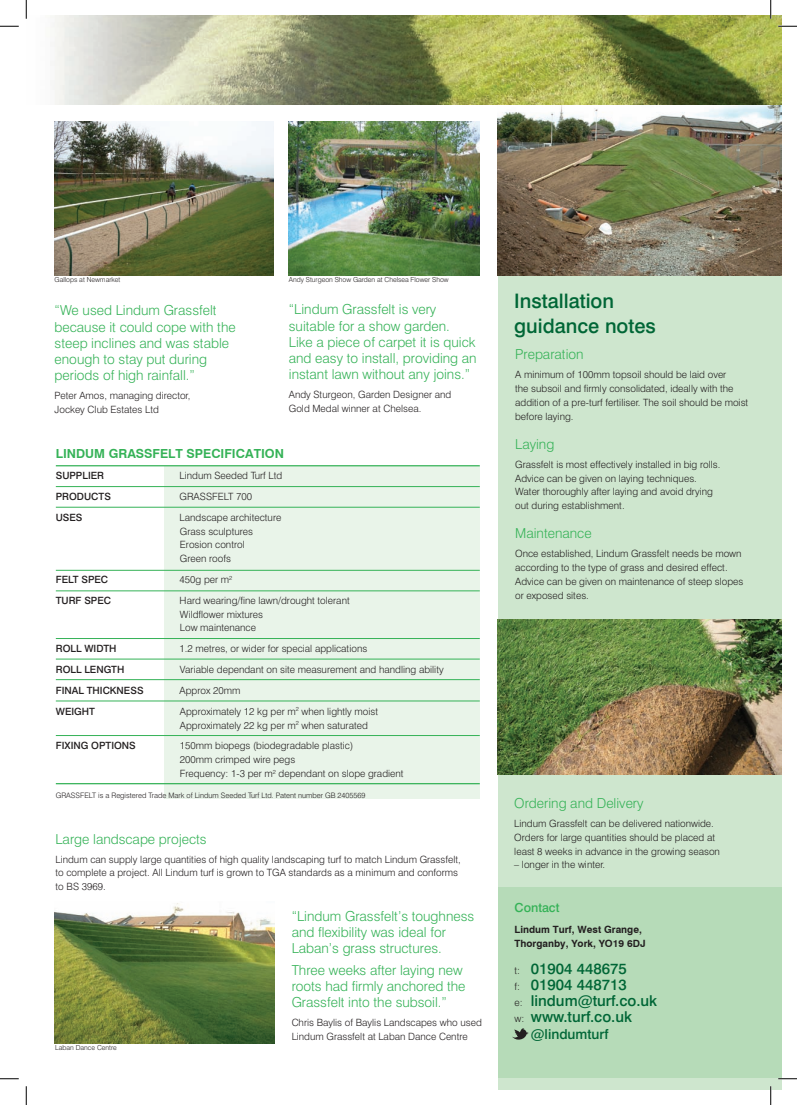
<style>
.page{position:relative;width:797px;height:1105px;background:#fff}
.page>*{position:absolute;margin:0;border:0;box-sizing:border-box;transform-origin:0 0}
.t1{font:500 20px/25px "Swiss 721 BT";color:#006636}
.t2{font:500 15px/16.2px "Swiss 721 BT";color:#006636}
.t3{font:300 13.75px/16.2px "Swiss 721 BT";color:#35b257}
.t4{font:500 13.75px "Swiss 721 BT";color:#006636}
.t5{font:700 12.5px "Swiss 721 BT";color:#35b257}
.t6{font:500 12.5px "Swiss 721 BT";color:#35b257}
.t7{font:300 10px/13.8px "Swiss 721 BT";color:#231f20}
.t8{font:500 10px "Swiss 721 BT";color:#231f20}
.t9{font:700 10px/13.8px "Swiss 721 BT";color:#231f20}
.t10{font:300 7.5px "Swiss 721 BT";color:#231f20}
.t11{font:300 6.88px "Swiss 721 BT";color:#231f20}
.s1{font-weight:300;font-size:10px;color:#231f20}
</style>
<div class="page">
<div style="left:498px;top:83px;width:283px;height:1006px;background:#cee6ce"></div>
<img style="left:498px;top:104px;width:283px;height:171px">
<img style="left:497px;top:620px;width:284px;height:155px">
<div style="left:165px;top:466px;width:315px;height:332px;background:#e9f4e9"></div>
<hr style="left:56px;top:465px;width:424px;height:1px;background:#35b257">
<hr style="left:56px;top:783px;width:424px;height:1px;background:#35b257">
<hr style="left:56px;top:701px;width:424px;height:1px;background:#35b257">
<hr style="left:56px;top:735px;width:424px;height:1px;background:#35b257">
<hr style="left:56px;top:638px;width:424px;height:1px;background:#35b257">
<hr style="left:56px;top:570px;width:424px;height:1px;background:#35b257">
<hr style="left:56px;top:507px;width:424px;height:1px;background:#35b257">
<hr style="left:56px;top:659px;width:424px;height:1px;background:#35b257">
<hr style="left:56px;top:590px;width:424px;height:1px;background:#35b257">
<hr style="left:56px;top:679px;width:424px;height:1px;background:#35b257">
<hr style="left:56px;top:486px;width:424px;height:1px;background:#35b257">
<img style="left:289px;top:121px;width:190px;height:154px">
<img style="left:55px;top:121px;width:219px;height:154px">
<div style="left:498px;top:887px;width:283px;height:191px;background:#b6dbb8"></div>
<img style="left:53px;top:16px;width:728px;height:88px">
<img style="left:55px;top:903px;width:219px;height:140px">
<svg style="left:512px;top:1028px;width:16px;height:12px"></svg>
<svg style="left:0;top:25px;width:19px;height:2px"></svg>
<svg style="left:778px;top:25px;width:19px;height:2px"></svg>
<svg style="left:0;top:1078px;width:19px;height:1px"></svg>
<svg style="left:778px;top:1078px;width:19px;height:1px"></svg>
<svg style="left:25px;top:0;width:2px;height:19px"></svg>
<svg style="left:25px;top:1086px;width:2px;height:19px"></svg>
<svg style="left:770px;top:0;width:1px;height:19px"></svg>
<svg style="left:770px;top:1086px;width:1px;height:19px"></svg>
<p class="t11" style="left:55px;top:276px;width:67px">Gallops at Newmarket</p>
<h3 class="t3" style="left:55px;top:302px;width:183px">“We used Lindum Grassfelt because it could cope with the steep inclines and was stable enough to stay put during periods of high rainfall.”</h3>
<p class="t7" style="left:55px;top:389px;width:137px">Peter Amos, managing director,<br>Jockey Club Estates Ltd</p>
<p class="t11" style="left:289px;top:276px;width:161px">Andy Sturgeon Show Garden at Chelsea Flower Show</p>
<h3 class="t3" style="left:289px;top:301px;width:189px">“Lindum Grassfelt is very suitable for a show garden.<br>Like a piece of carpet it is quick and easy to install, providing an instant lawn without any joins.”</h3>
<p class="t7" style="left:289px;top:388px;width:164px">Andy Sturgeon, Garden Designer and<br>Gold Medal winner at Chelsea.</p>
<p class="t5" style="left:56px;top:446px;width:230px">LINDUM GRASSFELT SPECIFICATION</p>
<p class="t8" style="left:56px;top:470px;width:50px">SUPPLIER</p>
<p class="t7" style="left:180px;top:469px;width:104px">Lindum Seeded Turf Ltd</p>
<p class="t8" style="left:56px;top:490px;width:57px">PRODUCTS</p>
<p class="t7" style="left:180px;top:490px;width:74px">GRASSFELT 700</p>
<p class="t8" style="left:56px;top:511px;width:28px">USES</p>
<p class="t7" style="left:180px;top:510px;width:103px">Landscape architecture<br>Grass sculptures<br>Erosion control<br>Green roofs</p>
<p class="t8" style="left:56px;top:573px;width:54px">FELT SPEC</p>
<p class="t7" style="left:180px;top:572px;width:54px">450g per m<sup>2</sup></p>
<p class="t8" style="left:56px;top:594px;width:57px">TURF SPEC</p>
<p class="t7" style="left:180px;top:593px;width:172px">Hard wearing/fine lawn/drought tolerant<br>Wildflower mixtures<br>Low maintenance</p>
<p class="t8" style="left:56px;top:643px;width:62px">ROLL WIDTH</p>
<p class="t7" style="left:180px;top:642px;width:189px">1.2 metres, or wider for special applications</p>
<p class="t8" style="left:56px;top:663px;width:70px">ROLL LENGTH</p>
<p class="t7" style="left:180px;top:662px;width:265px">Variable dependant on site measurement and handling ability</p>
<p class="t8" style="left:56px;top:684px;width:89px">FINAL THICKNESS</p>
<p class="t7" style="left:180px;top:683px;width:62px">Approx 20mm</p>
<p class="t8" style="left:56px;top:705px;width:41px">WEIGHT</p>
<p class="t7" style="left:180px;top:704px;width:200px">Approximately 12 kg per m<sup>2</sup> when lightly moist<br>Approximately 22 kg per m<sup>2</sup> when saturated</p>
<p class="t8" style="left:56px;top:740px;width:81px">FIXING OPTIONS</p>
<p class="t7" style="left:180px;top:739px;width:225px">150mm biopegs (biodegradable plastic)<br>200mm crimped wire pegs<br>Frequency: 1-3 per m<sup>2</sup> dependant on slope gradient</p>
<p class="t10" style="left:56px;top:790px;width:311px">GRASSFELT is a Registered Trade Mark of Lindum Seeded Turf Ltd. Patent number GB 2405569</p>
<h3 class="t3" style="left:55px;top:830px;width:153px">Large landscape projects</h3>
<p class="t7" style="left:55px;top:852px;width:407px">Lindum can supply large quantities of high quality landscaping turf to match Lindum Grassfelt, to complete a project. All Lindum turf is grown to TGA standards as a minimum and conforms to BS 3969.</p>
<p class="t11" style="left:55px;top:1043px;width:63px">Laban Dance Centre</p>
<h3 class="t3" style="left:292px;top:907px;width:184px">“Lindum Grassfelt’s toughness and flexibility was ideal for<br>Laban’s grass structures.</h3>
<h3 class="t3" style="left:292px;top:961px;width:175px">Three weeks after laying new roots had firmly anchored the<br>Grassfelt into the subsoil.”</h3>
<p class="t7" style="left:292px;top:1016px;width:192px">Chris Baylis of Baylis Landscapes who used<br>Lindum Grassfelt at Laban Dance Centre</p>
<h1 class="t1" style="left:514px;top:288px;width:143px">Installation guidance notes</h1>
<h3 class="t3" style="left:515px;top:346px;width:70px">Preparation</h3>
<p class="t7" style="left:515px;top:368px;width:235px">A minimum of 100mm topsoil should be laid over<br>the subsoil and firmly consolidated, ideally with the addition of a pre-turf fertiliser. The soil should be moist before laying.</p>
<h3 class="t3" style="left:515px;top:435px;width:41px">Laying</h3>
<p class="t7" style="left:515px;top:457px;width:207px">Grassfelt is most effectively installed in big rolls.<br>Advice can be given on laying techniques.<br>Water thoroughly after laying and avoid drying out during establishment.</p>
<h3 class="t3" style="left:515px;top:525px;width:78px">Maintenance</h3>
<p class="t7" style="left:515px;top:547px;width:230px">Once established, Lindum Grassfelt needs be mown according to the type of grass and desired effect.<br>Advice can be given on maintenance of steep slopes or exposed sites.</p>
<h3 class="t3" style="left:514px;top:795px;width:131px">Ordering and Delivery</h3>
<p class="t7" style="left:514px;top:817px;width:207px">Lindum Grassfelt can be delivered nationwide.<br>Orders for large quantities should be placed at least 8 weeks in advance in the growing season</p>
<p class="t7" style="left:514px;top:858px;width:92px">– longer in the winter.</p>
<p class="t6" style="left:514px;top:900px;width:46px">Contact</p>
<p class="t9" style="left:514px;top:922px;width:132px">Lindum Turf, West Grange,<br>Thorganby, York, YO19 6DJ</p>
<h2 class="t2" style="left:514px;top:960px;width:144px"><span class="s1">t:</span> 01904 448675<br><span class="s1">f:</span> 01904 448713<br><span class="s1">e:</span> lindum@turf.co.uk <span class="s1">w:</span> www.turf.co.uk</h2>
<h3 class="t4" style="left:531px;top:1025px;width:79px">@lindumturf</h3>
</div>
